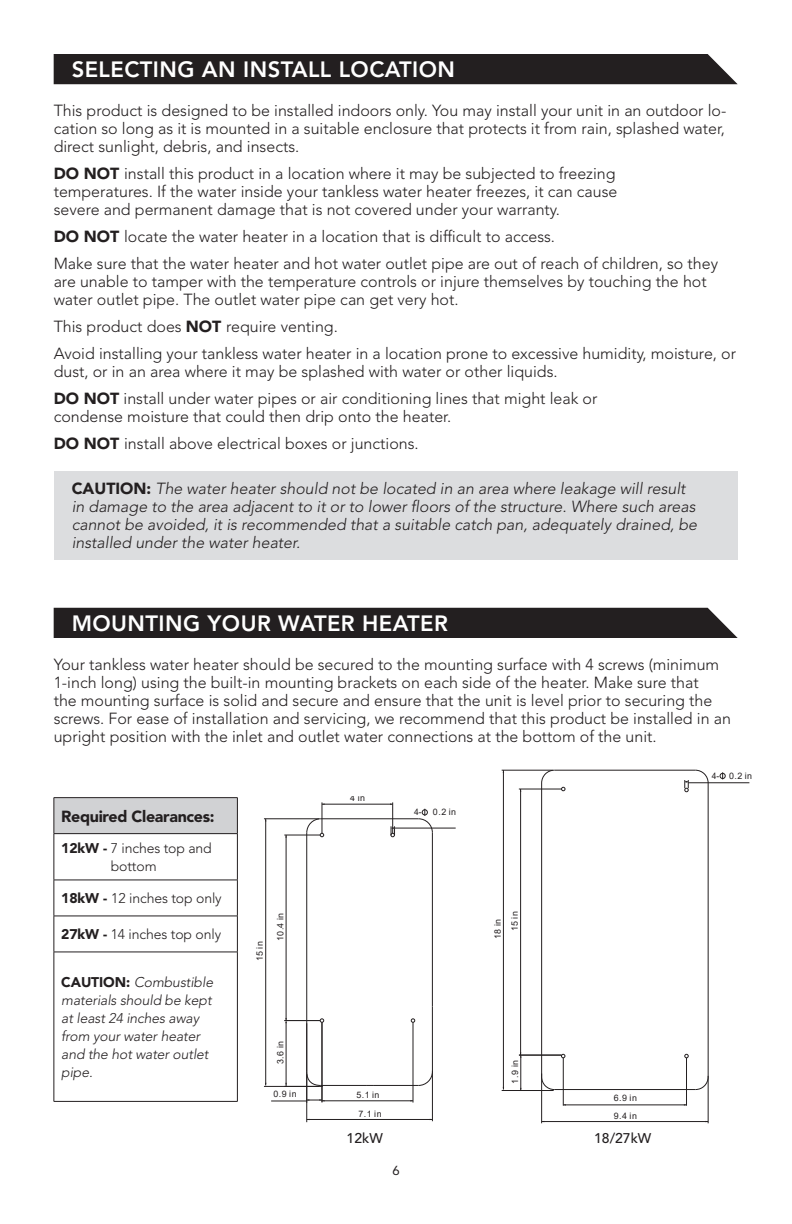
<style>
.page{position:relative;width:792px;height:1224px;background:#fff}
.page>*{position:absolute;margin:0;border:0;box-sizing:border-box;transform-origin:0 0}
.t1{font:800 22px "Avenir LT Std";letter-spacing:.02em;color:#fff}
.Body_copy_English{font:300 16px/18px "Avenir LT Std";color:#231f20}
.Body_copy_English-2{font:italic 300 16px/18px "Avenir LT Std";color:#231f20}
.t2{font:900 16px "Avenir LT Std";letter-spacing:-.02em;color:#231f20}
.Body_copy_English-3{font:italic 300 14px/18px "Avenir LT Std";letter-spacing:-.01em;color:#231f20}
.Body_copy_English-4{font:300 14px/18px "Avenir LT Std";letter-spacing:-.01em;color:#231f20;text-align:center}
.Body_copy_English-5{font:500 14px "Avenir LT Std";color:#231f20}
.t3{font:13px "Avenir LT Std";color:#231f20}
.t4{font:8.8px/17.2px "Arial";letter-spacing:.055em;color:#231f20}
.t5{font:8.8px "Arial";letter-spacing:.055em;color:#231f20;scale:.95 1}
.s1{font-weight:900}
.s2{font-weight:900;font-style:normal}
</style>
<div class="page">
<div style="left:54px;top:471px;width:684px;height:88px;background:#dcdddf"></div>
<div style="left:54px;top:54px;width:684px;height:30px;background:#231f20"></div>
<div style="left:54px;top:608px;width:684px;height:30px;background:#231f20"></div>
<svg style="left:264px;top:802px;width:192px;height:321px"></svg>
<svg style="left:418px;top:809px;width:15px;height:24px"></svg>
<svg style="left:501px;top:769px;width:249px;height:355px"></svg>
<svg style="left:720px;top:772px;width:6px;height:7px"></svg>
<div style="left:54px;top:798px;width:183px;height:36px;background:#d1d2d4"></div>
<hr style="left:54px;top:797px;width:184px;height:1px;background:#231f20">
<hr style="left:54px;top:798px;width:1px;height:35px;background:#231f20">
<hr style="left:237px;top:798px;width:1px;height:35px;background:#231f20">
<hr style="left:54px;top:833px;width:184px;height:1px;background:#231f20">
<hr style="left:54px;top:834px;width:1px;height:46px;background:#231f20">
<hr style="left:237px;top:834px;width:1px;height:46px;background:#231f20">
<hr style="left:54px;top:880px;width:184px;height:1px;background:#231f20">
<hr style="left:54px;top:880px;width:1px;height:36px;background:#231f20">
<hr style="left:237px;top:880px;width:1px;height:36px;background:#231f20">
<hr style="left:54px;top:916px;width:184px;height:1px;background:#231f20">
<hr style="left:54px;top:916px;width:1px;height:36px;background:#231f20">
<hr style="left:237px;top:916px;width:1px;height:36px;background:#231f20">
<hr style="left:54px;top:952px;width:184px;height:1px;background:#231f20">
<hr style="left:54px;top:952px;width:1px;height:149px;background:#231f20">
<hr style="left:237px;top:952px;width:1px;height:149px;background:#231f20">
<hr style="left:54px;top:1101px;width:184px;height:1px;background:#231f20">
<p class="t1" style="left:72px;top:57px;width:385px">SELECTING AN INSTALL LOCATION</p>
<p class="Body_copy_English" style="left:54px;top:101px;width:674px;text-align:justify">This product is designed to be installed indoors only. You may install your unit in an outdoor lo&shy;cation so long as it is mounted in a suitable enclosure that protects it from rain, splashed water, direct sunlight, debris, and insects.</p>
<p class="Body_copy_English" style="left:54px;top:164px;width:565px"><span class="s1">DO NOT</span> install this product in a location where it may be subjected to freezing temperatures. If the water inside your tankless water heater freezes, it can cause severe and permanent damage that is not covered under your warranty.</p>
<p class="Body_copy_English" style="left:54px;top:227px;width:503px"><span class="s1">DO NOT</span> locate the water heater in a location that is difficult to access.</p>
<p class="Body_copy_English" style="left:54px;top:254px;width:666px">Make sure that the water heater and hot water outlet pipe are out of reach of children, so they are unable to tamper with the temperature controls or injure themselves by touching the hot water outlet pipe. The outlet water pipe can get very hot.</p>
<p class="Body_copy_English" style="left:54px;top:317px;width:286px">This product does <span class="s1">NOT</span> require venting.</p>
<p class="Body_copy_English" style="left:54px;top:344px;width:684px">Avoid installing your tankless water heater in a location prone to excessive humidity, moisture, or dust, or in an area where it may be splashed with water or other liquids.</p>
<p class="Body_copy_English" style="left:54px;top:389px;width:545px"><span class="s1">DO NOT</span> install under water pipes or air conditioning lines that might leak or condense moisture that could then drip onto the heater.</p>
<p class="Body_copy_English" style="left:54px;top:434px;width:367px"><span class="s1">DO NOT</span> install above electrical boxes or junctions.</p>
<p class="Body_copy_English-2" style="left:72px;top:480px;width:627px"><span class="s2">CAUTION:</span> The water heater should not be located in an area where leakage will result in damage to the area adjacent to it or to lower floors of the structure. Where such areas cannot be avoided, it is recommended that a suitable catch pan, adequately drained, be installed under the water heater.</p>
<p class="t1" style="left:72px;top:611px;width:378px">MOUNTING YOUR WATER HEATER</p>
<p class="Body_copy_English" style="left:54px;top:655px;width:679px">Your tankless water heater should be secured to the mounting surface with 4 screws (minimum 1-inch long) using the built-in mounting brackets on each side of the heater. Make sure that<br>the mounting surface is solid and secure and ensure that the unit is level prior to securing the screws. For ease of installation and servicing, we recommend that this product be installed in an upright position with the inlet and outlet water connections at the bottom of the unit.</p>
<p class="t2" style="left:61px;top:806px;width:155px">Required Clearances:</p>
<p class="Body_copy_English-4" style="left:61px;top:839px;width:152px"><span class="s1">12kW -</span> 7 inches top and bottom</p>
<p class="Body_copy_English-4" style="left:61px;top:889px;width:162px"><span class="s1">18kW -</span> 12 inches top only</p>
<p class="Body_copy_English-4" style="left:61px;top:925px;width:161px"><span class="s1">27kW -</span> 14 inches top only</p>
<p class="Body_copy_English-3" style="left:61px;top:973px;width:153px"><span class="s2">CAUTION:</span> Combustible materials should be kept at least 24 inches away from your water heater and the hot water outlet pipe.</p>
<p class="t4" style="left:251px;top:961px;width:22px;rotate:-90deg">15 in</p>
<p class="t4" style="left:272px;top:941px;width:30px;rotate:-90deg">10.4 in</p>
<p class="t4" style="left:272px;top:1064px;width:25px;rotate:-90deg">3.6 in</p>
<p class="t4" style="left:273px;top:1085px;width:25px">0.9 in</p>
<p class="t4" style="left:350px;top:790px;width:16px">4 in</p>
<p class="t5" style="left:414px;top:806px;width:9px">4-</p>
<p class="t4" style="left:433px;top:803px;width:25px">0.2 in</p>
<p class="t4" style="left:489px;top:931px;width:22px;text-indent:-8px;rotate:-90deg">18 in<br>15 in</p>
<p class="t4" style="left:356px;top:1086px;width:25px">5.1 in</p>
<p class="t4" style="left:358px;top:1105px;width:25px">7.1 in</p>
<p class="t4" style="left:506px;top:1084px;width:26px;rotate:-90deg">1.9 in</p>
<p class="t4" style="left:614px;top:1089px;width:25px">6.9 in</p>
<p class="t4" style="left:614px;top:1107px;width:25px">9.4 in</p>
<p class="Body_copy_English-5" style="left:347px;top:1130px;width:38px">12kW</p>
<p class="Body_copy_English-5" style="left:594px;top:1131px;width:59px">18/27kW</p>
<p class="t3" style="left:392px;top:1163px;width:9px">6</p>
<p class="t5" style="left:712px;top:770px;width:44px">4- 0.2 in</p>
</div>
